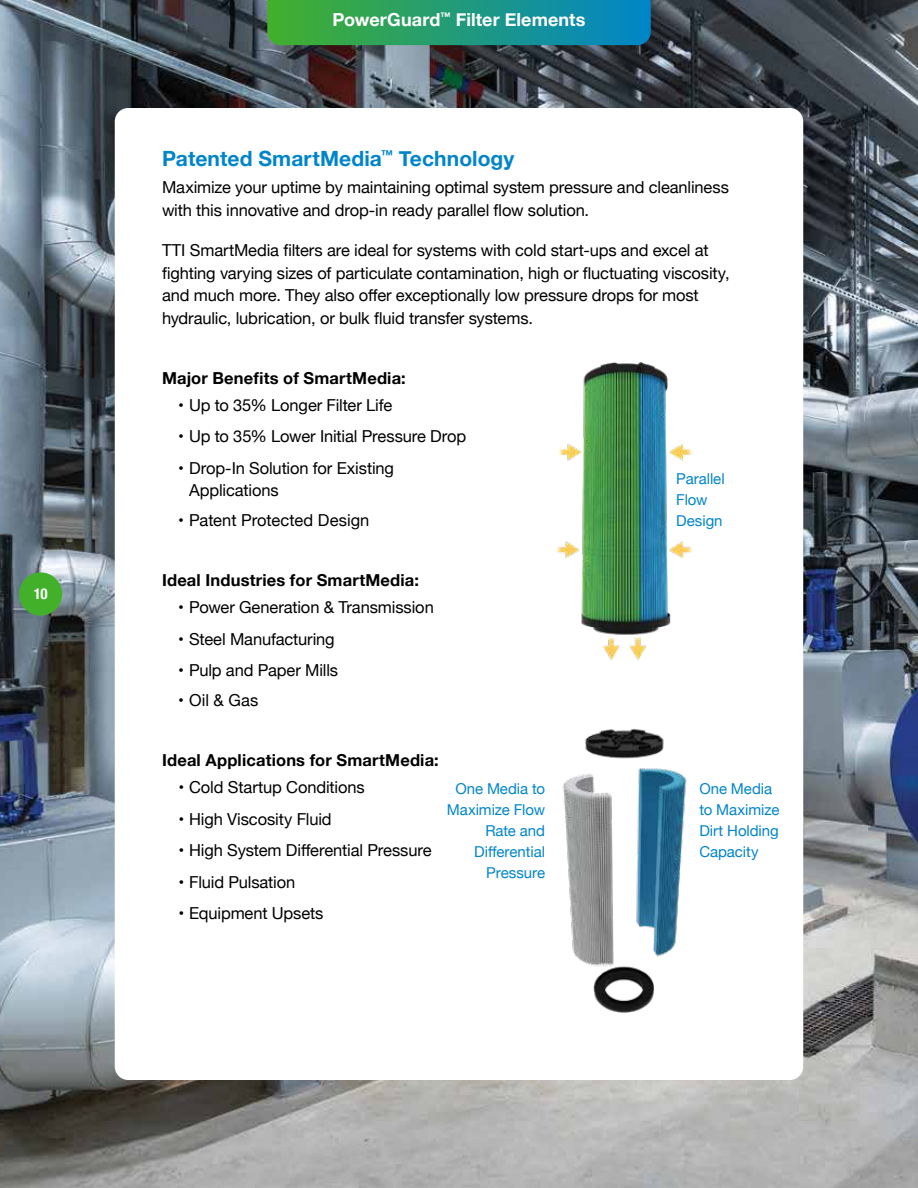
<style>
.page{position:relative;width:918px;height:1188px;background:#fff}
.page>*{position:absolute;margin:0;border:0;box-sizing:border-box;transform-origin:0 0}
.t1{font:700 21px "Helvetica Neue";letter-spacing:.005em;color:#0085ca}
.t2{font:700 18px "Helvetica Neue";letter-spacing:.005em;color:#fff}
.t3{font:16.5px/22.5px "Helvetica Neue";letter-spacing:-.01em;color:#000}
.t4{font:700 16.5px "Helvetica Neue";letter-spacing:.01em;color:#000}
.t5{font:15px/21px "Helvetica Neue";letter-spacing:-.005em;color:#0085ca}
.t6{font:700 condensed 15px "Helvetica Neue";color:#fff}
</style>
<div class="page">
<img style="left:0;top:0;width:918px;height:1188px">
<div style="left:115px;top:108px;width:688px;height:972px;background:#fff;border-radius:14px"></div>
<div style="left:19px;top:572px;width:43px;height:44px;background:#43b02a;border-radius:50%"></div>
<img style="left:556px;top:362px;width:136px;height:299px">
<img style="left:562px;top:729px;width:125px;height:284px">
<svg style="left:267px;top:0;width:384px;height:45px;background:#219a7a"></svg>
<p class="t6" style="left:34px;top:581px;width:15px">10</p>
<p class="t2" style="left:332px;top:6px;width:255px">PowerGuard<sup>™</sup> Filter Elements</p>
<p class="t1" style="left:162px;top:142px;width:354px">Patented SmartMedia<sup>™</sup> Technology</p>
<p class="t3" style="left:162px;top:177px;width:568px">Maximize your uptime by maintaining optimal system pressure and cleanliness with this innovative and drop-in ready parallel flow solution.</p>
<p class="t3" style="left:162px;top:240px;width:569px">TTI SmartMedia filters are ideal for systems with cold start-ups and excel at fighting varying sizes of particulate contamination, high or fluctuating viscosity, and much more. They also offer exceptionally low pressure drops for most hydraulic, lubrication, or bulk fluid transfer systems.</p>
<p class="t4" style="left:162px;top:365px;width:245px">Major Benefits of SmartMedia:</p>
<p class="t3" style="left:178px;top:395px;width:215px">• Up to 35% Longer Filter Life</p>
<p class="t3" style="left:178px;top:426px;width:290px">• Up to 35% Lower Initial Pressure Drop</p>
<p class="t3" style="left:189px;top:458px;width:206px;text-indent:-11px">• Drop-In Solution for Existing<br>Applications</p>
<p class="t3" style="left:178px;top:510px;width:193px">• Patent Protected Design</p>
<p class="t4" style="left:162px;top:567px;width:258px">Ideal Industries for SmartMedia:</p>
<p class="t3" style="left:178px;top:597px;width:257px">• Power Generation &amp; Transmission</p>
<p class="t3" style="left:178px;top:629px;width:158px">• Steel Manufacturing</p>
<p class="t3" style="left:178px;top:660px;width:161px">• Pulp and Paper Mills</p>
<p class="t3" style="left:178px;top:690px;width:82px">• Oil &amp; Gas</p>
<p class="t5" style="left:676px;top:469px;width:50px">Parallel<br>Flow<br>Design</p>
<p class="t4" style="left:162px;top:747px;width:278px">Ideal Applications for SmartMedia:</p>
<p class="t3" style="left:178px;top:777px;width:188px">• Cold Startup Conditions</p>
<p class="t3" style="left:178px;top:809px;width:155px">• High Viscosity Fluid</p>
<p class="t3" style="left:178px;top:840px;width:255px">• High System Differential Pressure</p>
<p class="t3" style="left:178px;top:872px;width:118px">• Fluid Pulsation</p>
<p class="t3" style="left:178px;top:903px;width:147px">• Equipment Upsets</p>
<p class="t5" style="left:447px;top:779px;width:100px;text-align:right">One Media to<br>Maximize Flow<br>Rate and<br>Differential<br>Pressure</p>
<p class="t5" style="left:699px;top:779px;width:82px">One Media to Maximize<br>Dirt Holding<br>Capacity</p>
</div>
